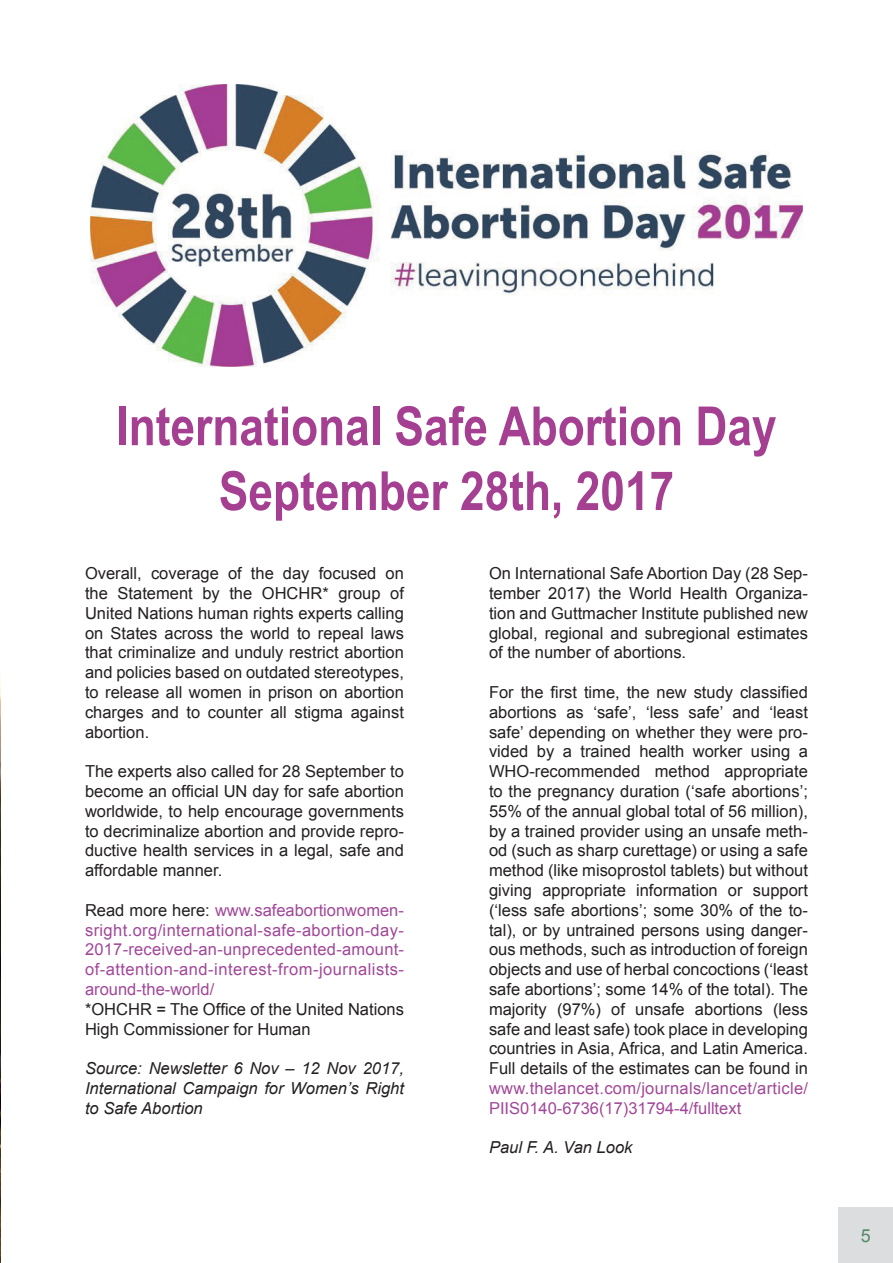
<style>
.page{position:relative;width:893px;height:1263px;background:#fff}
.page>*{position:absolute;margin:0;border:0;box-sizing:border-box;transform-origin:0 0}
.t1{font:700 54px/64.8px "Arial Narrow";color:#a53f91;text-align:center}
.t2{font:18px "Arial";color:#548a63}
.t3{font:16.5px/19.8px "Arial";color:#231f20;text-align:justify}
.t4{font:16.5px/19.8px "Arial";letter-spacing:.02em;color:#a14798;text-align:justify}
.t5{font:italic 16.5px/19.8px "Arial";color:#231f20;text-align:justify}
.s1{color:#231f20}
</style>
<div class="page">
<div style="left:839px;top:1208px;width:54px;height:55px;background:#dcdddf"></div>
<img style="left:0;top:674px;width:1px;height:589px">
<img style="left:91px;top:84px;width:711px;height:283px">
<h1 class="t1" style="left:116px;top:391px;width:662px">International Safe Abortion Day<br>September 28th, 2017</h1>
<p class="t3" style="left:85px;top:564px;width:320px">Overall, coverage of the day focused on the Statement by the OHCHR* group of United Nations human rights experts calling on States across the world to repeal laws that criminalize and unduly restrict abortion and policies based on outdated stereotypes, to release all women in prison on abortion charges and to counter all stigma against abortion.</p>
<p class="t3" style="left:85px;top:762px;width:320px">The experts also called for 28 September to become an official UN day for safe abortion worldwide, to help encourage governments to decriminalize abortion and provide repro&shy;ductive health services in a legal, safe and affordable manner.</p>
<p class="t4" style="left:85px;top:900px;width:321px"><span class="s1">Read more here:</span> www.safeabortionwomen&shy;sright.org/international-safe-abortion-day-2017-received-an-unprecedented-amount&shy;of-attention-and-interest-from-journalists&shy;around-the-world/</p>
<p class="t3" style="left:85px;top:999px;width:320px">*OHCHR = The Office of the United Nations<br>High Commissioner for Human</p>
<p class="t5" style="left:85px;top:1059px;width:320px">Source: Newsletter 6 Nov – 12 Nov 2017, International Campaign for Women’s Right to Safe Abortion</p>
<p class="t3" style="left:489px;top:564px;width:320px">On International Safe Abortion Day (28 Sep&shy;tember 2017) the World Health Organiza&shy;tion and Guttmacher Institute published new global, regional and subregional estimates of the number of abortions.</p>
<p class="t3" style="left:489px;top:682px;width:320px">For the first time, the new study classified abortions as ‘safe’, ‘less safe’ and ‘least safe’ depending on whether they were pro&shy;vided by a trained health worker using a WHO-recommended method appropriate to the pregnancy duration (‘safe abortions’; 55% of the annual global total of 56 million), by a trained provider using an unsafe meth&shy;od (such as sharp curettage) or using a safe method (like misoprostol tablets) but without giving appropriate information or support (‘less safe abortions’; some 30% of the to&shy;tal), or by untrained persons using danger&shy;ous methods, such as introduction of foreign objects and use of herbal concoctions (‘least safe abortions’; some 14% of the total). The majority (97%) of unsafe abortions (less safe and least safe) took place in developing countries in Asia, Africa, and Latin America.<br>Full details of the estimates can be found in</p>
<p class="t4" style="left:489px;top:1078px;width:321px">www.thelancet.com/journals/lancet/article/<br>PIIS0140-6736(17)31794-4/fulltext</p>
<p class="t5" style="left:489px;top:1138px;width:145px">Paul F. A. Van Look</p>
<p class="t2" style="left:861px;top:1224px;width:12px">5</p>
</div>
